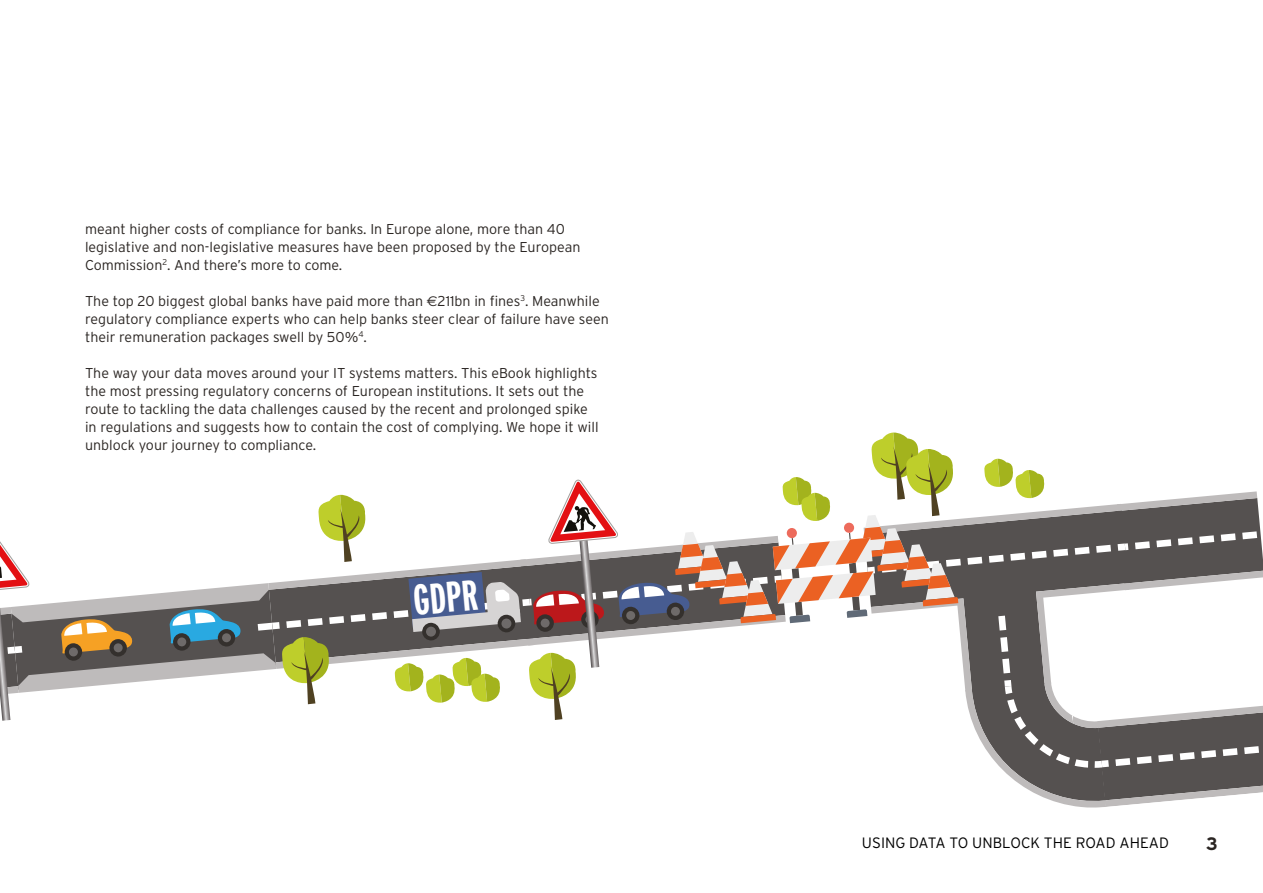
<style>
.page{position:relative;width:1263px;height:893px;background:#fff}
.page>*{position:absolute;margin:0;border:0;box-sizing:border-box;transform-origin:0 0}
.t1{font:700 extra-condensed 42.9px "Interstate";color:#fff}
.t2{font:700 18px "Interstate";color:#2a2522}
.t3{font:300 15px "Interstate";color:#000}
.t4{font:300 14.25px/18px "Interstate";color:#2a2522}
.s1{font-family:"Euro Sans";font-weight:400}
</style>
<div class="page">
<svg style="left:0;top:432px;width:1263px;height:376px"></svg>
<p class="t4" style="left:85px;top:220px;width:497px">meant higher costs of compliance for banks. In Europe alone, more than 40 legislative and non-legislative measures have been proposed by the European<br>Commission<sup>2</sup>. And there’s more to come.</p>
<p class="t4" style="left:85px;top:292px;width:525px">The top 20 biggest global banks have paid more than <span class="s1">€</span>211bn in fines<sup>3</sup>. Meanwhile regulatory compliance experts who can help banks steer clear of failure have seen their remuneration packages swell by 50%<sup>4</sup>.</p>
<p class="t4" style="left:85px;top:364px;width:515px">The way your data moves around your IT systems matters. This eBook highlights the most pressing regulatory concerns of European institutions. It sets out the route to tackling the data challenges caused by the recent and prolonged spike in regulations and suggests how to contain the cost of complying. We hope it will unblock your journey to compliance.</p>
<h1 class="t1" style="left:411px;top:576px;width:66px;rotate:-5deg">GDPR</h1>
<p class="t3" style="left:862px;top:834px;width:308px">USING DATA TO UNBLOCK THE ROAD AHEAD</p>
<p class="t2" style="left:1206px;top:834px;width:13px">3</p>
</div>
